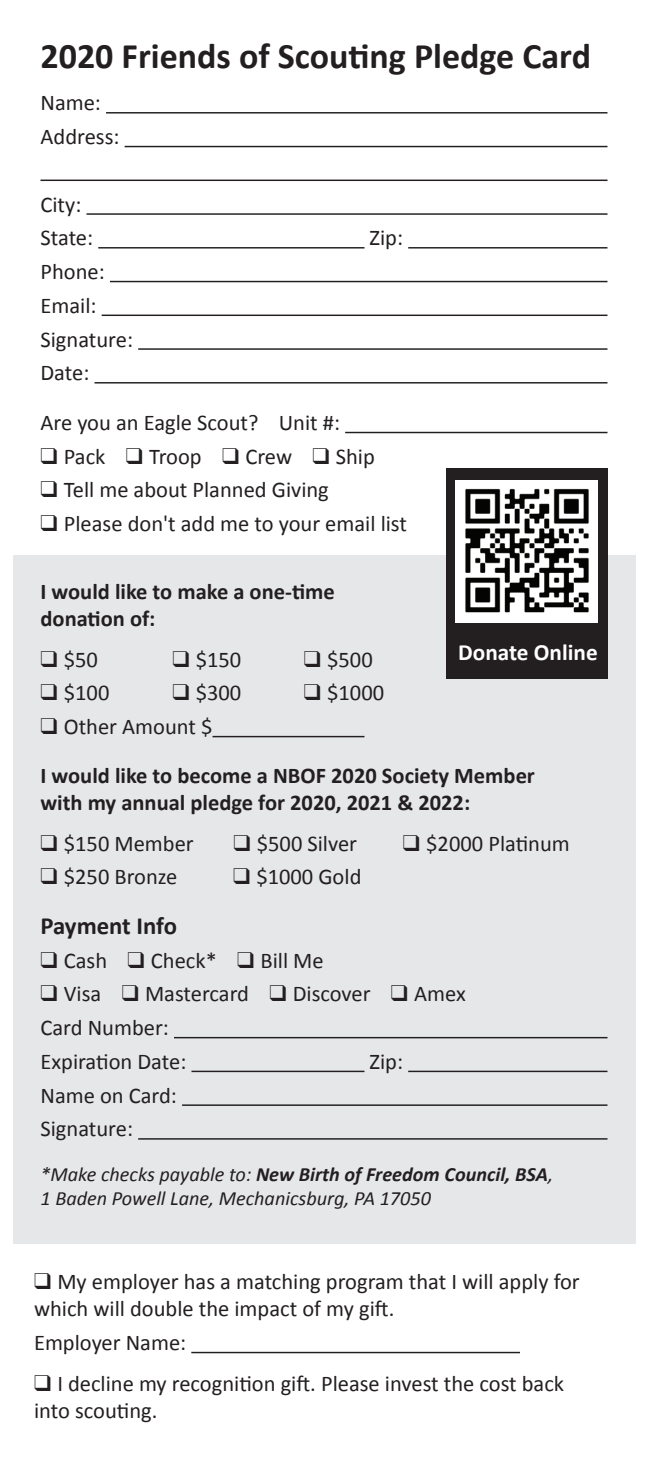
<style>
.page{position:relative;width:648px;height:1458px;background:#fff}
.page>*{position:absolute;margin:0;border:0;box-sizing:border-box;transform-origin:0 0}
.t1{font:700 36px "Calibri";color:#231f20}
.t2{font:700 24.75px "Calibri";letter-spacing:-.005em;color:#231f20}
.t3{font:700 23.18px "Calibri";color:#fff}
.t4{font:22.5px/33.8px "Calibri";color:#231f20}
.t5{font:700 22.5px/27px "Calibri";color:#231f20}
.t6{font:italic 20.25px/24.3px "Calibri";color:#231f20}
.s1{font-weight:400}
.s2{font-weight:700}
</style>
<div class="page">
<div style="left:13px;top:556px;width:622px;height:688px;background:#e6e7e9"></div>
<hr style="left:106px;top:112px;width:501px;height:2px;background:#231f20">
<hr style="left:125px;top:146px;width:482px;height:1px;background:#231f20">
<hr style="left:40px;top:180px;width:568px;height:1px;background:#231f20">
<hr style="left:86px;top:213px;width:522px;height:2px;background:#231f20">
<hr style="left:98px;top:247px;width:266px;height:2px;background:#231f20">
<hr style="left:408px;top:247px;width:199px;height:2px;background:#231f20">
<hr style="left:110px;top:281px;width:498px;height:1px;background:#231f20">
<hr style="left:102px;top:315px;width:505px;height:1px;background:#231f20">
<hr style="left:138px;top:348px;width:470px;height:2px;background:#231f20">
<hr style="left:95px;top:382px;width:512px;height:2px;background:#231f20">
<hr style="left:345px;top:432px;width:263px;height:1px;background:#231f20">
<hr style="left:213px;top:736px;width:152px;height:1px;background:#231f20">
<hr style="left:174px;top:1037px;width:433px;height:1px;background:#231f20">
<hr style="left:191px;top:1071px;width:174px;height:1px;background:#231f20">
<hr style="left:408px;top:1071px;width:199px;height:1px;background:#231f20">
<hr style="left:182px;top:1104px;width:425px;height:2px;background:#231f20">
<hr style="left:138px;top:1138px;width:470px;height:2px;background:#231f20">
<hr style="left:191px;top:1352px;width:329px;height:1px;background:#231f20">
<div style="left:446px;top:468px;width:162px;height:210px;background:#231f20"></div>
<img style="left:455px;top:480px;width:143px;height:143px">
<h1 class="t1" style="left:40px;top:33px;width:552px">2020 Friends of Scouting Pledge Card</h1>
<p class="t4" style="left:40px;top:86px;width:81px">Name:<br>Address:</p>
<p class="t4" style="left:40px;top:187px;width:54px">City:<br>State:</p>
<p class="t4" style="left:370px;top:221px;width:35px">Zip:</p>
<p class="t4" style="left:40px;top:255px;width:94px">Phone:<br>Email:<br>Signature:<br>Date:</p>
<p class="t4" style="left:40px;top:406px;width:301px">Are you an Eagle Scout? Unit #:</p>
<p class="t4" style="left:40px;top:439px;width:336px">❑ Pack ❑ Troop ❑ Crew ❑ Ship</p>
<p class="t4" style="left:40px;top:473px;width:290px">❑ Tell me about Planned Giving</p>
<p class="t4" style="left:40px;top:507px;width:368px">❑ Please don't add me to your email list</p>
<p class="t5" style="left:40px;top:578px;width:296px">I would like to make a one-time donation of:</p>
<p class="t4" style="left:40px;top:642px;width:59px">❑ $50</p>
<p class="t4" style="left:172px;top:642px;width:70px">❑ $150</p>
<p class="t4" style="left:304px;top:642px;width:70px">❑ $500</p>
<p class="t4" style="left:40px;top:676px;width:70px">❑ $100</p>
<p class="t4" style="left:172px;top:676px;width:70px">❑ $300</p>
<p class="t4" style="left:304px;top:676px;width:82px">❑ $1000</p>
<p class="t5" style="left:40px;top:702px;width:496px;line-height:49.1px">❑ <span class="s1">Other Amount $<br></span>I would like to become a NBOF 2020 Society Member</p>
<p class="t5" style="left:40px;top:789px;width:431px">with my annual pledge for 2020, 2021 &amp; 2022:</p>
<p class="t4" style="left:40px;top:826px;width:155px">❑ $150 Member</p>
<p class="t4" style="left:233px;top:826px;width:125px">❑ $500 Silver</p>
<p class="t4" style="left:403px;top:826px;width:168px">❑ $2000 Platinum</p>
<p class="t4" style="left:40px;top:860px;width:139px">❑ $250 Bronze</p>
<p class="t4" style="left:233px;top:860px;width:130px">❑ $1000 Gold</p>
<p class="t2" style="left:40px;top:910px;width:138px">Payment Info</p>
<p class="t4" style="left:40px;top:943px;width:285px">❑ Cash ❑ Check* ❑ Bill Me</p>
<p class="t4" style="left:40px;top:977px;width:427px">❑ Visa ❑ Mastercard ❑ Discover ❑ Amex<br>Card Number:<br>Expiration Date:</p>
<p class="t3" style="left:458px;top:638px;width:141px">Donate Online</p>
<p class="t4" style="left:370px;top:1045px;width:35px">Zip:</p>
<p class="t4" style="left:40px;top:1078px;width:138px">Name on Card:<br>Signature:</p>
<p class="t6" style="left:40px;top:1161px;width:514px">*Make checks payable to: <span class="s2">New Birth of Freedom Council, BSA</span>,<br>1 Baden Powell Lane, Mechanicsburg, PA 17050</p>
<p class="t4" style="left:34px;top:1268px;width:547px;line-height:27px">❑ My employer has a matching program that I will apply for which will double the impact of my gift.</p>
<p class="t4" style="left:34px;top:1326px;width:154px">Employer Name:</p>
<p class="t4" style="left:34px;top:1370px;width:532px;line-height:27px">❑ I decline my recognition gift. Please invest the cost back into scouting.</p>
</div>
